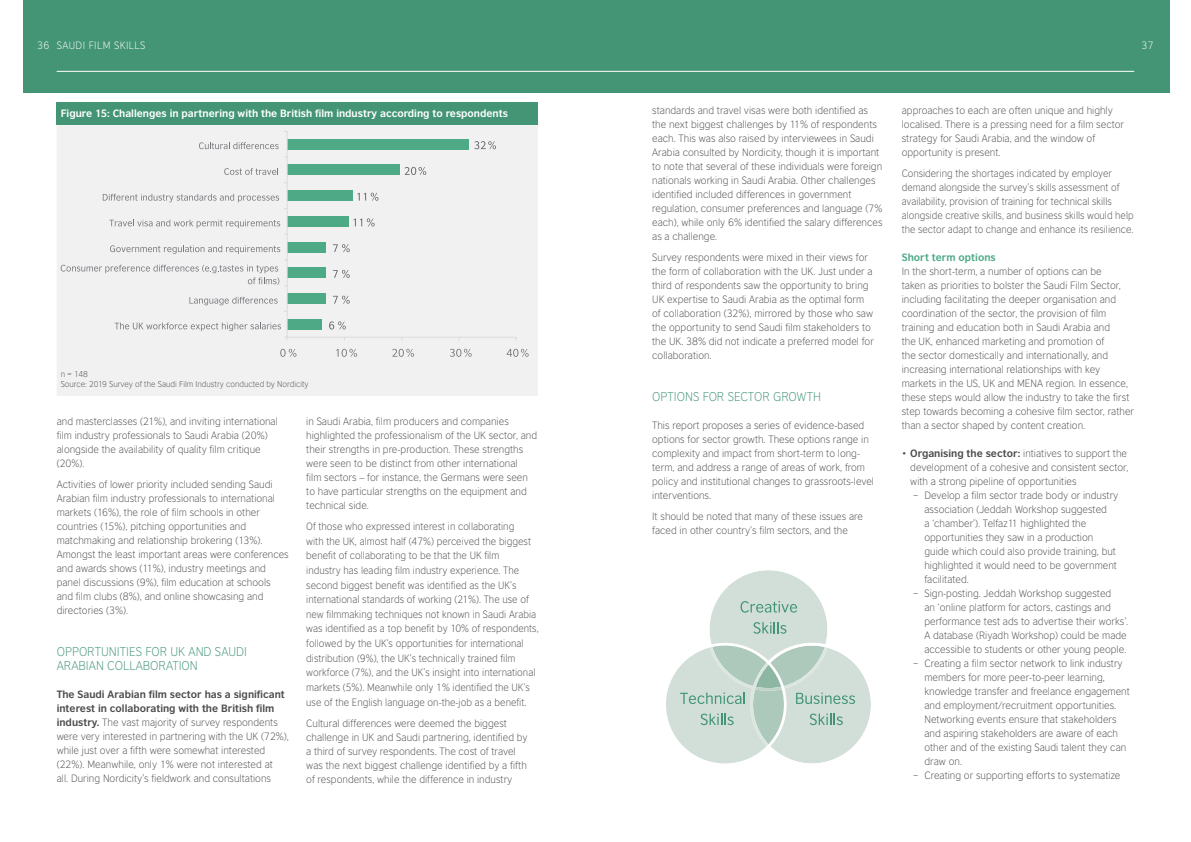
<style>
.page{position:relative;width:1191px;height:842px;background:#fff}
.page>*{position:absolute;margin:0;border:0;box-sizing:border-box;transform-origin:0 0}
.t1{font:300 12px/14px "British Council Sans";color:#439576}
.t2{font:300 10px/14px "British Council Sans";color:#4d4d4f}
.t3{font:700 10px "British Council Sans";color:#fff}
.t4{font:300 10px "British Council Sans";letter-spacing:.04em;color:#fff}
.t5{font:700 10px "British Council Sans";color:#4ea987}
.t6{font:300 8px/10px "British Council Sans";color:#4d4d4f}
.s1{font-weight:700}
</style>
<div class="page">
<svg style="left:666px;top:570px;width:205px;height:194px"></svg>
<div style="left:23px;top:0;width:1146px;height:92px;background:#439576"></div>
<hr style="left:57px;top:71px;width:1077px;height:1px;background:#fff">
<div style="left:57px;top:103px;width:481px;height:22px;background:#439576"></div>
<div style="left:57px;top:125px;width:481px;height:271px;background:#f1f1f2"></div>
<div style="left:287px;top:131px;width:229px;height:206px;background:#f1f1f2"></div>
<div style="left:287px;top:319px;width:35px;height:10px;background:#4ea987"></div>
<div style="left:287px;top:293px;width:39px;height:11px;background:#4ea987"></div>
<div style="left:287px;top:268px;width:39px;height:10px;background:#4ea987"></div>
<div style="left:287px;top:242px;width:39px;height:10px;background:#4ea987"></div>
<div style="left:287px;top:216px;width:62px;height:10px;background:#4ea987"></div>
<div style="left:287px;top:190px;width:66px;height:11px;background:#4ea987"></div>
<div style="left:287px;top:165px;width:112px;height:10px;background:#4ea987"></div>
<div style="left:287px;top:139px;width:182px;height:10px;background:#4ea987"></div>
<hr style="left:287px;top:131px;width:1px;height:206px;background:#dbdcde">
<hr style="left:287px;top:337px;width:229px;height:1px;background:#dbdcde">
<svg style="left:329px;top:321px;width:17px;height:8px"></svg>
<svg style="left:333px;top:296px;width:17px;height:8px"></svg>
<svg style="left:333px;top:270px;width:17px;height:8px"></svg>
<svg style="left:333px;top:244px;width:17px;height:8px"></svg>
<svg style="left:353px;top:218px;width:21px;height:9px"></svg>
<svg style="left:357px;top:193px;width:21px;height:8px"></svg>
<svg style="left:404px;top:167px;width:22px;height:8px"></svg>
<svg style="left:474px;top:141px;width:22px;height:8px"></svg>
<svg style="left:115px;top:323px;width:166px;height:8px"></svg>
<svg style="left:189px;top:297px;width:89px;height:8px"></svg>
<svg style="left:61px;top:260px;width:226px;height:26px"></svg>
<svg style="left:110px;top:245px;width:170px;height:9px"></svg>
<svg style="left:109px;top:220px;width:171px;height:8px"></svg>
<svg style="left:103px;top:194px;width:176px;height:8px"></svg>
<svg style="left:224px;top:168px;width:54px;height:7px"></svg>
<svg style="left:199px;top:142px;width:80px;height:7px"></svg>
<svg style="left:280px;top:349px;width:16px;height:8px"></svg>
<svg style="left:336px;top:349px;width:21px;height:8px"></svg>
<svg style="left:392px;top:349px;width:22px;height:8px"></svg>
<svg style="left:450px;top:349px;width:21px;height:8px"></svg>
<svg style="left:506px;top:349px;width:22px;height:8px"></svg>
<p class="t4" style="left:37px;top:40px;width:109px">36 Saudi Film Skills</p>
<p class="t4" style="left:1141px;top:40px;width:14px">37</p>
<p class="t3" style="left:61px;top:107px;width:449px">Figure 15: Challenges in partnering with the British film industry according to respondents</p>
<p class="t6" style="left:61px;top:369px;width:249px">n = 148<br>Source: 2019 Survey of the Saudi Film I ndustry conducted by Nordicity</p>
<p class="t2" style="left:57px;top:414px;width:223px">and masterclasses (21%), and inviting international film industry professionals to Saudi Arabia (20%) alongside the availability of quality film critique (20%).</p>
<p class="t2" style="left:57px;top:477px;width:234px">Activities of lower priority included sending Saudi Arabian film industry professionals to international markets (16%), the role of film schools in other countries (15%), pitching opportunities and matchmaking and relationship brokering (13%).<br>Amongst the least important areas were conferences and awards shows (11%), industry meetings and panel discussions (9%), film education at schools and film clubs (8%), and online showcasing and directories (3%).</p>
<p class="t1" style="left:57px;top:644px;width:9px">Opp</p>
<p class="t1" style="left:57px;top:644px;width:192px;text-indent:22px">ortun ities for UK and Saudi<br>Arabian collaboration</p>
<p class="t2" style="left:57px;top:687px;width:234px"><span class="s1">The Saudi Arabian film sector has a significant interest in collaborating with the British film industry.</span> The vast majority of survey respondents were very interested in partnering with the UK (72%), while just over a fifth were somewhat interested (22%). M eanwhile, only 1% were not interested at<br>all. During Nordicity’s fieldwork and consultations</p>
<p class="t2" style="left:306px;top:414px;width:232px">in Saudi Arabia, film producers and companies highlighted the professionalism of the UK sector, and their strengths in pre-production. These strengths were seen to be distinct from other international<br>film sectors – for instance, the Germans were seen to have particular strengths on the equipment and technical side.</p>
<p class="t2" style="left:306px;top:519px;width:234px;line-height:14.6px">Of those who expressed interest in collaborating<br>with the UK, almost half (47%) perceived the biggest benefit of collaborating to be that the UK film<br>industry has leading film industry experience. The second biggest benefit was identified as the UK’s international standards of working (21%). The use of new filmmaking techniques not known in Saudi Arabia was identified as a top benefit by 10% of respondents, followed by the UK’s opportunities for international distribution (9%), the UK’s technically trained film workforce (7%), and the UK’s insight into international markets (5%). Meanwhile only 1% identified the UK’s use of the English language on-the-job as a benefit.</p>
<p class="t2" style="left:306px;top:716px;width:223px">Cultural differences were deemed the biggest challenge in UK and Saudi partnering, identified by a third of survey respondents. The cost of travel was the next biggest challenge identified by a fifth of respondents, while the difference in industry</p>
<p class="t2" style="left:652px;top:103px;width:232px">standards and travel visas were both identified as the next biggest challenges by 11% of respondents each. This was also raised by interviewees in Saudi Arabia consulted by Nordicity, though it is important to note that several of these individuals were foreign nationals working in Saudi Arabia. Other challenges identified included differences in government regulation, consumer preferences and language (7% each), while only 6% identified the salary differences as a challenge.</p>
<p class="t2" style="left:652px;top:250px;width:223px">Survey respondents were mixed in their views for the form of collaboration with the UK. Just under a third of respondents saw the opportunity to bring UK expertise to Saudi Arabia as the optimal form of collaboration (32%), mirrored by those who saw the opportunity to send Saudi film stakeholders to the UK. 38% did not indicate a preferred model for collaboration.</p>
<p class="t1" style="left:652px;top:389px;width:153px">Options for Sector Growth</p>
<p class="t2" style="left:652px;top:418px;width:223px">This report proposes a series of evidence-based options for sector growth. These options range in complexity and impact from short-term to long&shy;term, and address a range of areas of work, from policy and institutional changes to grassroots-level interventions.</p>
<p class="t2" style="left:652px;top:509px;width:212px">It should be noted that many of these issues are faced in other country’s film sectors, and the</p>
<p class="t2" style="left:901px;top:103px;width:224px">approaches to each are often unique and highly localised. There is a pressing need for a film sector strategy for Saudi Arabia, and the window of opportunity is present.</p>
<p class="t2" style="left:901px;top:166px;width:233px">Considering the shortages indicated by employer demand alongside the survey’s skills assessment of availability, provision of training for technical skills alongside creative skills, and business skills would help the sector adapt to change and enhance its resilience.</p>
<p class="t5" style="left:901px;top:251px;width:95px">Short term options</p>
<p class="t2" style="left:901px;top:264px;width:234px">I n the short-term, a number of options can be<br>taken as priorities to bolster the Saudi Film Sector, including facilitating the deeper organisation and coordination of the sector, the provision of film training and education both in Saudi Arabia and<br>the UK, enhanced marketing and promotion of<br>the sector domestically and internationally, and increasing international relationships with key markets in the US, UK and ME NA region. I n essence, these steps would allow the industry to take the first step towards becoming a cohesive film sector, rather than a sector shaped by content creation.</p>
<p class="t2" style="left:901px;top:446px;width:227px"><span class="s1">• Organising the sector:</span> intiatives to support the</p>
<p class="t2" style="left:910px;top:460px;width:220px">development of a cohesive and consistent sector,</p>
<p class="t2" style="left:910px;top:474px;width:168px">with a strong pipeline of opportunities</p>
<p class="t2" style="left:912px;top:488px;width:207px">− Develop a film sector trade body or industry</p>
<p class="t2" style="left:924px;top:502px;width:184px">association (Jeddah Workshop suggested</p>
<p class="t2" style="left:924px;top:516px;width:163px">a ‘chamber’). Telfaz11 highlighted the</p>
<p class="t2" style="left:924px;top:530px;width:170px">opportunities they saw in a production</p>
<p class="t2" style="left:924px;top:544px;width:193px">guide which could also provide training, but</p>
<p class="t2" style="left:924px;top:558px;width:194px">highlighted it would need to be government</p>
<p class="t2" style="left:924px;top:572px;width:46px">facilitated.</p>
<p class="t2" style="left:912px;top:586px;width:200px">− Sign-posting. Jeddah Workshop suggested</p>
<p class="t2" style="left:924px;top:600px;width:188px">an ‘online platform for actors, castings and</p>
<p class="t2" style="left:924px;top:614px;width:205px">performance test ads to advertise their works’.</p>
<p class="t2" style="left:924px;top:628px;width:204px">A database (Riyadh Workshop) could be made</p>
<p class="t2" style="left:924px;top:642px;width:203px">accessible to students or other young people.</p>
<p class="t2" style="left:912px;top:656px;width:211px">− Creating a film sector network to link industry</p>
<p class="t2" style="left:924px;top:670px;width:182px">members for more peer-to-peer learning,</p>
<p class="t2" style="left:924px;top:684px;width:207px">knowledge transfer and freelance engagement</p>
<p class="t2" style="left:924px;top:698px;width:193px">and employment/recruitment opportunities.</p>
<p class="t2" style="left:924px;top:712px;width:194px">Networking events ensure that stakeholders</p>
<p class="t2" style="left:924px;top:726px;width:195px">and aspiring stakeholders are aware of each</p>
<p class="t2" style="left:924px;top:740px;width:203px">other and of the existing Saudi talent they can</p>
<p class="t2" style="left:924px;top:754px;width:39px">draw on.</p>
<p class="t2" style="left:912px;top:768px;width:209px">− Creating or supporting efforts to systematize</p>
</div>
